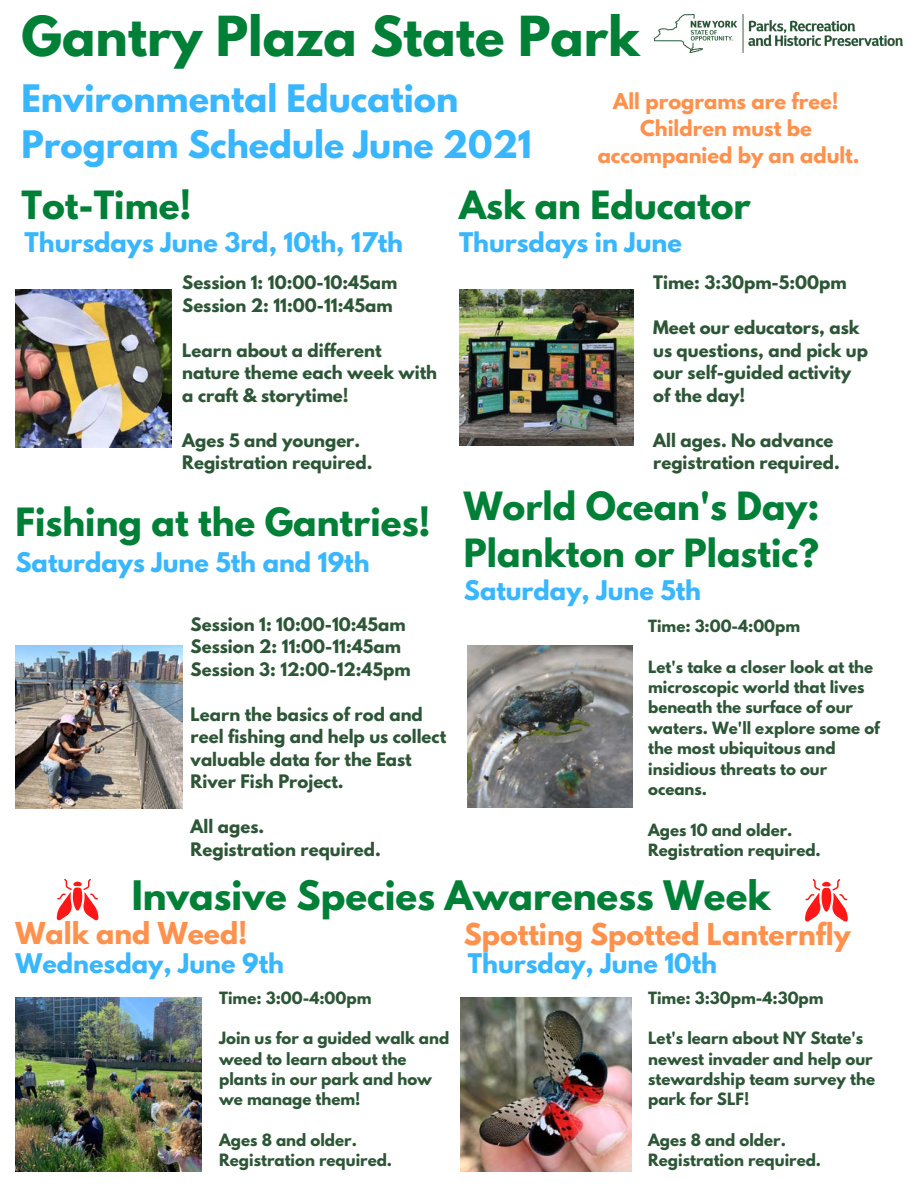
<style>
.page{position:relative;width:918px;height:1188px;background:#fff}
.page>*{position:absolute;margin:0;border:0;box-sizing:border-box;transform-origin:0 0}
.t1{font:700 48.9px "League Spartan";color:#008037}
.t2{font:700 36px "League Spartan";color:#008037}
.t3{font:700 34.5px/47.2px "League Spartan";color:#008037}
.t4{font:700 33.6px "League Spartan";color:#38b6ff}
.t5{font:700 26.7px "League Spartan";color:#ff914d}
.t6{font:700 24px "League Spartan";color:#38b6ff}
.t7{font:700 19.5px "League Spartan";color:#ff914d}
.t8{font:700 16.5px/22.5px "League Spartan";color:#2d5637}
.t9{font:700 15px/20.4px "League Spartan";color:#2d5637}
</style>
<div class="page">
<img style="left:654px;top:15px;width:249px;height:38px">
<img style="left:16px;top:289px;width:156px;height:159px">
<img style="left:459px;top:289px;width:174px;height:156px">
<svg style="left:57px;top:879px;width:41px;height:41px"></svg>
<svg style="left:805px;top:879px;width:43px;height:43px"></svg>
<img style="left:16px;top:997px;width:185px;height:174px">
<img style="left:461px;top:997px;width:171px;height:174px">
<img style="left:16px;top:646px;width:166px;height:163px">
<img style="left:468px;top:646px;width:164px;height:162px">
<p class="t1" style="left:22px;top:12px;width:620px">Gantry Plaza State Park</p>
<p class="t4" style="left:22px;top:81px;width:438px">Environmental Education</p>
<p class="t4" style="left:22px;top:128px;width:512px">Program Schedule June 2021</p>
<p class="t7" style="left:613px;top:91px;width:227px">All programs are free!</p>
<p class="t7" style="left:640px;top:118px;width:173px">Children must be</p>
<p class="t7" style="left:598px;top:145px;width:263px">accompanied by an adult.</p>
<p class="t3" style="left:22px;top:186px;width:172px">Tot-Time!</p>
<p class="t3" style="left:459px;top:186px;width:293px">Ask an Educator</p>
<p class="t6" style="left:25px;top:230px;width:380px">Thursdays June 3rd, 10th, 17th</p>
<p class="t6" style="left:459px;top:230px;width:224px">Thursdays in June</p>
<p class="t8" style="left:653px;top:274px;width:195px">Time: 3:30pm-5:00pm</p>
<p class="t8" style="left:653px;top:319px;width:216px">Meet our educators, ask us questions, and pick up our self-guided activity of the day!</p>
<p class="t8" style="left:653px;top:431px;width:188px">All ages. No advance registration required.</p>
<p class="t3" style="left:464px;top:486px;width:357px">World Ocean's Day:<br>Plankton or Plastic?</p>
<p class="t6" style="left:464px;top:579px;width:239px">Saturday, June 5th</p>
<p class="t8" style="left:182px;top:274px;width:217px">Session 1: 10:00-10:45am</p>
<p class="t8" style="left:182px;top:296px;width:212px">Session 2: 11:00-11:45am</p>
<p class="t8" style="left:182px;top:341px;width:256px">Learn about a different nature theme each week with a craft &amp; storytime!</p>
<p class="t8" style="left:182px;top:431px;width:192px">Ages 5 and younger.<br>Registration required.</p>
<p class="t3" style="left:16px;top:502px;width:417px">Fishing at the Gantries!</p>
<p class="t6" style="left:16px;top:551px;width:356px">Saturdays June 5th and 19th</p>
<p class="t8" style="left:191px;top:615px;width:217px">Session 1: 10:00-10:45am</p>
<p class="t8" style="left:191px;top:638px;width:212px">Session 2: 11:00-11:45am</p>
<p class="t8" style="left:191px;top:660px;width:222px">Session 3: 12:00-12:45pm</p>
<p class="t8" style="left:191px;top:705px;width:257px">Learn the basics of rod and reel fishing and help us collect valuable data for the East<br>River Fish Project.</p>
<p class="t8" style="left:191px;top:818px;width:75px">All ages.</p>
<p class="t8" style="left:191px;top:840px;width:192px">Registration required.</p>
<p class="t9" style="left:648px;top:617px;width:153px">Time: 3:00-4:00pm</p>
<p class="t9" style="left:648px;top:658px;width:233px">Let's take a closer look at the microscopic world that lives beneath the surface of our waters. We'll explore some of the most ubiquitous and insidious threats to our oceans.</p>
<p class="t9" style="left:648px;top:822px;width:174px">Ages 10 and older.<br>Registration required.</p>
<p class="t2" style="left:132px;top:878px;width:640px">Invasive Species Awareness Week</p>
<p class="t5" style="left:16px;top:920px;width:234px">Walk and Weed!</p>
<p class="t5" style="left:464px;top:920px;width:388px">Spotting Spotted Lanternfly</p>
<p class="t6" style="left:16px;top:951px;width:270px">Wednesday, June 9th</p>
<p class="t6" style="left:468px;top:951px;width:251px">Thursday, June 10th</p>
<p class="t9" style="left:219px;top:990px;width:154px">Time: 3:00-4:00pm</p>
<p class="t9" style="left:219px;top:1030px;width:232px">Join us for a guided walk and weed to learn about the plants in our park and how we manage them!</p>
<p class="t9" style="left:219px;top:1131px;width:175px">Ages 8 and older.<br>Registration required.</p>
<p class="t9" style="left:648px;top:990px;width:177px">Time: 3:30pm-4:30pm</p>
<p class="t9" style="left:648px;top:1030px;width:228px">Let's learn about NY State's newest invader and help our stewardship team survey the park for SLF!</p>
<p class="t9" style="left:648px;top:1131px;width:139px">Ages 8 and older.</p>
<p class="t9" style="left:648px;top:1152px;width:175px">Registration required.</p>
</div>
